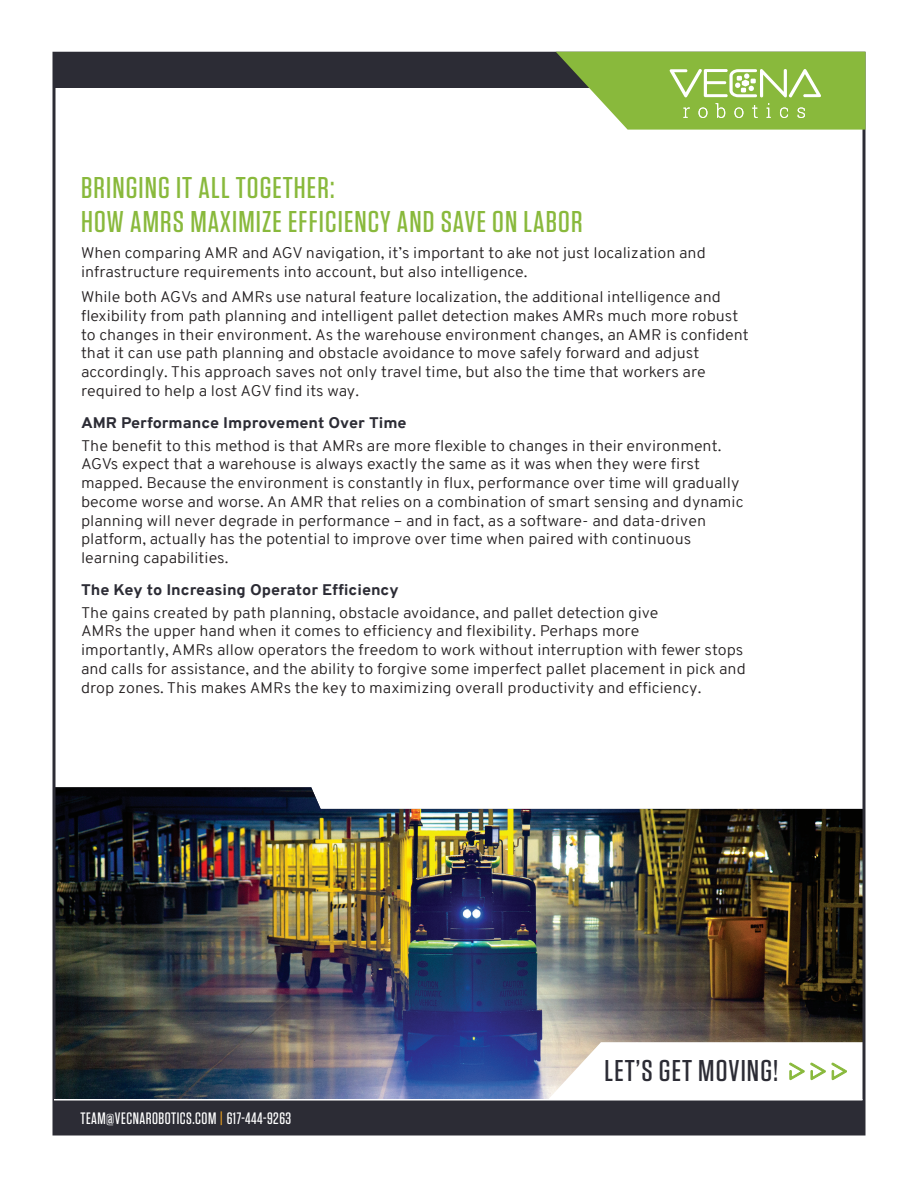
<style>
.page{position:relative;width:918px;height:1188px;background:#fff}
.page>*{position:absolute;margin:0;border:0;box-sizing:border-box;transform-origin:0 0}
.t1{font:500 30px/34.5px "Tungsten";letter-spacing:.035em;color:#89b93c;scale:1.08 1}
.t2{font:500 30px "Tungsten";letter-spacing:.035em;color:#2c2c35;scale:1.08 1}
.t3{font:500 16.5px "Tungsten";letter-spacing:.03em;color:#fff}
.t4{font:300 15px/18.8px "Overpass";color:#231f20;scale:1.08 1}
.t5{font:800 15px "Overpass";color:#2c2c35;scale:1.08 1}
.s1{color:#eea21f}
</style>
<div class="page">
<img style="left:56px;top:787px;width:806px;height:312px">
<div style="left:54px;top:1100px;width:810px;height:34px;background:#2c2c35"></div>
<div style="left:54px;top:54px;width:810px;height:34px;background:#2c2c35"></div>
<svg style="left:556px;top:52px;width:310px;height:78px"></svg>
<hr style="left:54px;top:1099px;width:808px;height:2px;background:#fff">
<svg style="left:547px;top:1042px;width:317px;height:59px"></svg>
<p class="t1" style="left:81px;top:171px;width:466px">BRINGING IT ALL TOGETHER:<br>HOW AMRS MAXIMIZE EFFICIENCY AND SAVE ON LABOR</p>
<p class="t4" style="left:81px;top:243px;width:580px">When comparing AMR and AGV navigation, it’s important to ake not just localization and infrastructure requirements into account, but also intelligence.</p>
<p class="t4" style="left:81px;top:288px;width:620px">While both AGVs and AMRs use natural feature localization, the additional intelligence and flexibility from path planning and intelligent pallet detection makes AMRs much more robust to changes in their environment. As the warehouse environment changes, an AMR is confident that it can use path planning and obstacle avoidance to move safely forward and adjust accordingly. This approach saves not only travel time, but also the time that workers are required to help a lost AGV find its way.</p>
<p class="t5" style="left:81px;top:412px;width:303px">AMR Performance Improvement Over Time</p>
<p class="t4" style="left:81px;top:436px;width:615px">The benefit to this method is that AMRs are more flexible to changes in their environment.<br>AGVs expect that a warehouse is always exactly the same as it was when they were first mapped. Because the environment is constantly in flux, performance over time will gradually become worse and worse. An AMR that relies on a combination of smart sensing and dynamic planning will never degrade in performance – and in fact, as a software- and data-driven platform, actually has the potential to improve over time when paired with continuous learning capabilities.</p>
<p class="t5" style="left:81px;top:579px;width:296px">The Key to Increasing Operator Efficiency</p>
<p class="t4" style="left:81px;top:603px;width:617px">The gains created by path planning, obstacle avoidance, and pallet detection give<br>AMRs the upper hand when it comes to efficiency and flexibility. Perhaps more<br>importantly, AMRs allow operators the freedom to work without interruption with fewer stops and calls for assistance, and the ability to forgive some imperfect pallet placement in pick and drop zones. This makes AMRs the key to maximizing overall productivity and efficiency.</p>
<p class="t3" style="left:80px;top:1110px;width:212px">TEAM@VECNAROBOTICS.COM <span class="s1">|</span> 617-444-9263</p>
<p class="t2" style="left:604px;top:1055px;width:162px">LET’S GET MOVING!</p>
</div>
